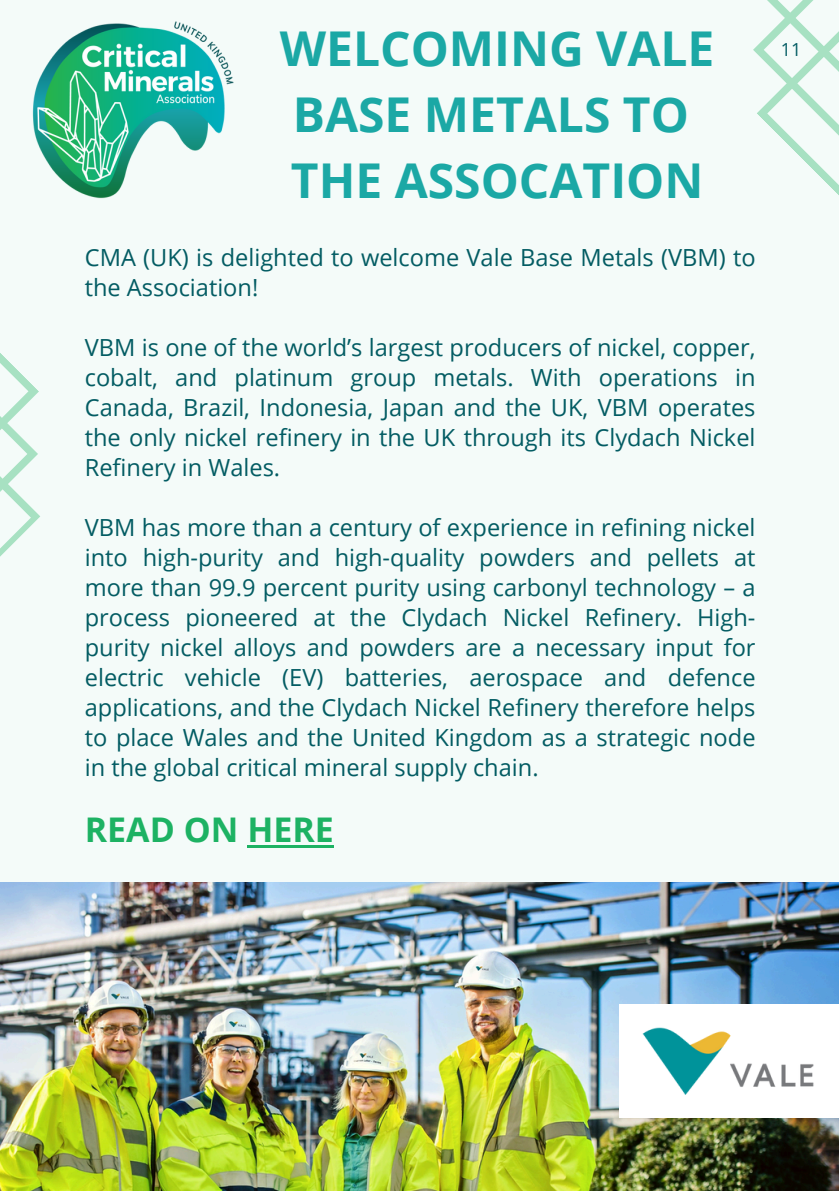
<style>
.page{position:relative;width:839px;height:1191px;background:#fff}
.page>*{position:absolute;margin:0;border:0;box-sizing:border-box;transform-origin:0 0}
.t1{font:700 48px/66px "Open Sans";color:#1ba8a5}
.t2{font:700 34px "Open Sans";color:#1db263}
.t3{font:23.6px/30px "Open Sans";color:#035c63;text-align:justify}
.t4{font:18px "Open Sans";color:#035c63}
</style>
<div class="page">
<div style="left:0;top:0;width:838px;height:1191px;background:#f4fbf9"></div>
<svg style="left:753px;top:0;width:85px;height:194px"></svg>
<svg style="left:0;top:353px;width:40px;height:204px"></svg>
<img style="left:32px;top:21px;width:202px;height:178px">
<img style="left:0;top:882px;width:838px;height:309px">
<div style="left:619px;top:1004px;width:219px;height:114px;background:#fff"></div>
<img style="left:642px;top:1027px;width:172px;height:68px">
<hr style="left:247px;top:845px;width:87px;height:3px;background:#1db263">
<p class="t1" style="left:280px;top:15px;width:436px">WELCOMING VALE<br>BASE METALS TO<br>THE ASSOCATION</p>
<p class="t3" style="left:85px;top:242px;width:672px">CMA (UK) is delighted to welcome Vale Base Metals (VBM) to the Association!</p>
<p class="t3" style="left:85px;top:332px;width:672px">VBM is one of the world’s largest producers of nickel, copper, cobalt, and platinum group metals. With operations in Canada, Brazil, Indonesia, Japan and the UK, VBM operates the only nickel refinery in the UK through its Clydach Nickel Refinery in Wales.</p>
<p class="t3" style="left:85px;top:512px;width:672px">VBM has more than a century of experience in refining nickel into high-purity and high-quality powders and pellets at more than 99.9 percent purity using carbonyl technology – a process pioneered at the Clydach Nickel Refinery. High&shy;purity nickel alloys and powders are a necessary input for electric vehicle (EV) batteries, aerospace and defence applications, and the Clydach Nickel Refinery therefore helps to place Wales and the United Kingdom as a strategic node in the global critical mineral supply chain.</p>
<p class="t2" style="left:85px;top:805px;width:250px">READ ON HERE</p>
<p class="t4" style="left:780px;top:37px;width:22px">11</p>
</div>
